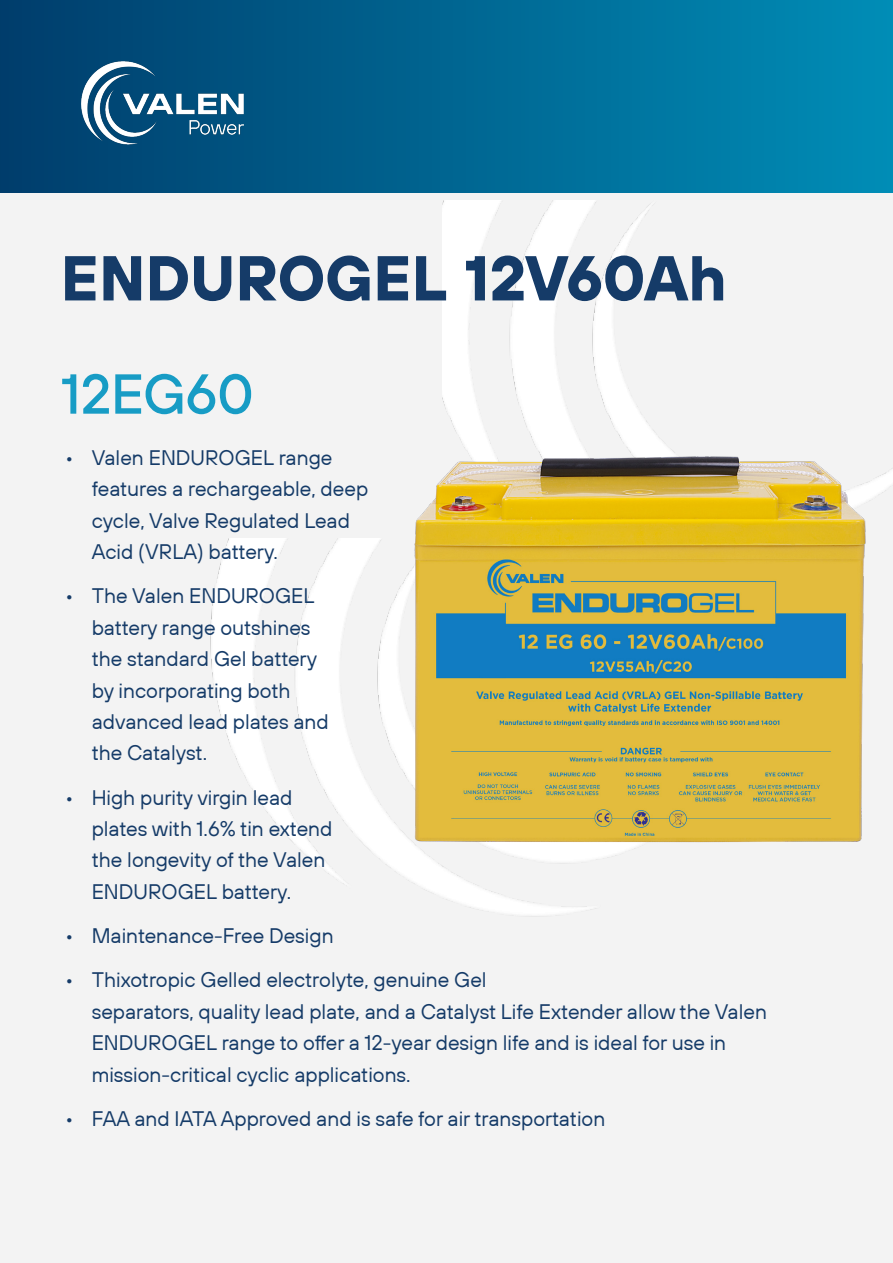
<style>
.page{position:relative;width:893px;height:1263px;background:#fff}
.page>*{position:absolute;margin:0;border:0;box-sizing:border-box;transform-origin:0 0}
.Body_Copy{font:700 63.3px "TT Hoves Pro Trial";letter-spacing:-.005em;color:#153b68}
.Body_Copy-2{font:500 56.25px "TT Hoves Pro Trial";letter-spacing:-.01em;color:#179cc5}
.t1{font:21px/31.5px "TT Hoves Pro Trial";color:#153b68}
</style>
<div class="page">
<img style="left:0;top:0;width:893px;height:193px">
<img style="left:43px;top:43px;width:239px;height:119px">
<div style="left:0;top:193px;width:893px;height:1070px;background:#f3f3f3"></div>
<img style="left:210px;top:538px;width:364px;height:375px">
<img style="left:442px;top:201px;width:451px;height:285px">
<img style="left:396px;top:405px;width:490px;height:489px">
<p class="Body_Copy" style="left:61px;top:236px;width:667px">ENDUROGEL 12V60Ah</p>
<p class="Body_Copy-2" style="left:61px;top:358px;width:195px">12EG60</p>
<p class="t1" style="left:92px;top:441px;width:278px;text-indent:-27px">• Valen ENDUROGEL range features a rechargeable, deep cycle, Valve Regulated Lead<br>Acid (VRLA) battery.</p>
<p class="t1" style="left:92px;top:580px;width:239px;text-indent:-27px">• The Valen ENDUROGEL battery range outshines the standard Gel battery by incorporating both advanced lead plates and the Catalyst.</p>
<p class="t1" style="left:92px;top:781px;width:242px;text-indent:-27px">• High purity virgin lead plates with 1.6% tin extend the longevity of the Valen<br>ENDUROGEL battery.</p>
<p class="t1" style="left:65px;top:919px;width:270px">• Maintenance-Free Design</p>
<p class="t1" style="left:92px;top:964px;width:677px;text-indent:-27px">• Thixotropic Gelled electrolyte, genuine Gel<br>separators, quality lead plate, and a Catalyst Life Extender allow the Valen ENDUROGEL range to offer a 12-year design life and is ideal for use in mission-critical cyclic applications.</p>
<p class="t1" style="left:65px;top:1102px;width:542px">• FAA and IATA Approved and is safe for air transportation</p>
</div>
